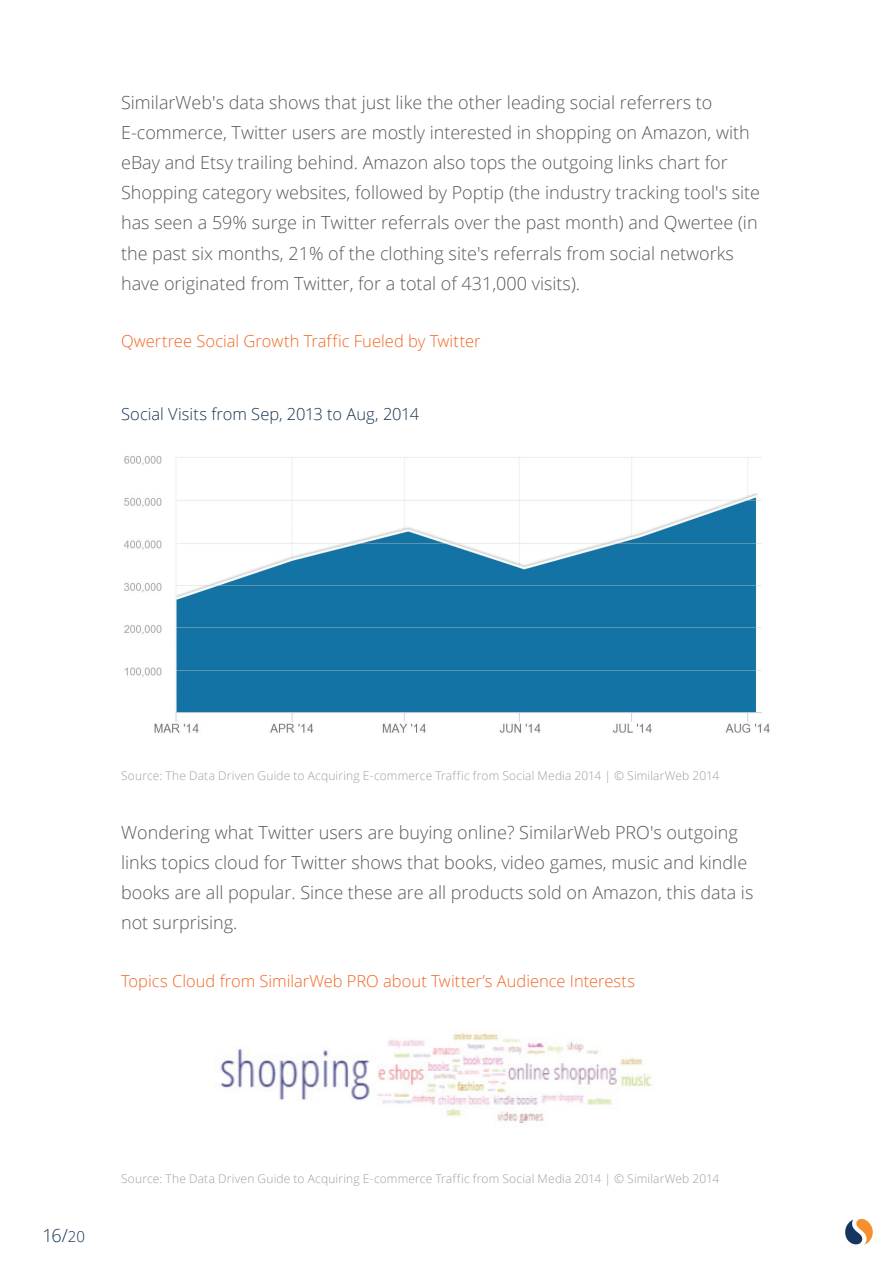
<style>
.page{position:relative;width:893px;height:1263px;background:#fff}
.page>*{position:absolute;margin:0;border:0;box-sizing:border-box;transform-origin:0 0}
.t1{font:300 18px/30px "Open Sans";color:#58595b}
.t2{font:300 18px "Open Sans";color:#173553}
.t3{font:300 16.5px "Open Sans";color:#f36621}
.t4{font:300 16.5px "Open Sans";color:#173553}
.t5{font:300 12px "Open Sans";letter-spacing:.015em;color:#a09f9f}
.s1{font-size:15px}
</style>
<div class="page">
<svg style="left:845px;top:1218px;width:28px;height:27px"></svg>
<img style="left:123px;top:456px;width:647px;height:277px">
<img style="left:220px;top:1032px;width:432px;height:92px">
<p class="t1" style="left:121px;top:87px;width:641px">SimilarWeb s' data shows that just like the other leading social referrers to<br>-E commerce, Twitter users are mostly interested in shopping on Amazon, with eBay and Etsy trailing behind. Amazon also tops the outgoing links chart for Shopping category websites, followed by Poptip (the industry tracking tool s' site has seen a 59% surge in Twitter referrals over the past month) and Qwertee (in the past six months, 21% of the clothing site s' referrals from social networks have originated from Twitter, for a total of 431,000 visits .(</p>
<p class="t3" style="left:121px;top:330px;width:361px">Qwertree Social Growth Traffic Fueled by Twitter</p>
<p class="t4" style="left:121px;top:403px;width:299px">Social Visits from Sep, 2013 to Aug, 2014</p>
<p class="t5" style="left:121px;top:767px;width:600px">Source: The Data Driven Guide to Acquiring -E commerce Traffic from Social Media 2014 | © SimilarWeb 2014</p>
<p class="t1" style="left:121px;top:817px;width:634px">Wondering what Twitter users are buying online? SimilarWeb PRO s' outgoing links topics cloud for Twitter shows that books, video games, music and kindle books are all popular. Since these are all products sold on Amazon, this data is not surprising.</p>
<p class="t3" style="left:121px;top:970px;width:516px">Topics Cloud from SimilarWeb PRO about Twitter s’ Audience Interests</p>
<p class="t2" style="left:43px;top:1223px;width:44px">16/<span class="s1">20</span></p>
<p class="t5" style="left:121px;top:1171px;width:600px">Source: The Data Driven Guide to Acquiring -E commerce Traffic from Social Media 2014 | © SimilarWeb 2014</p>
</div>
